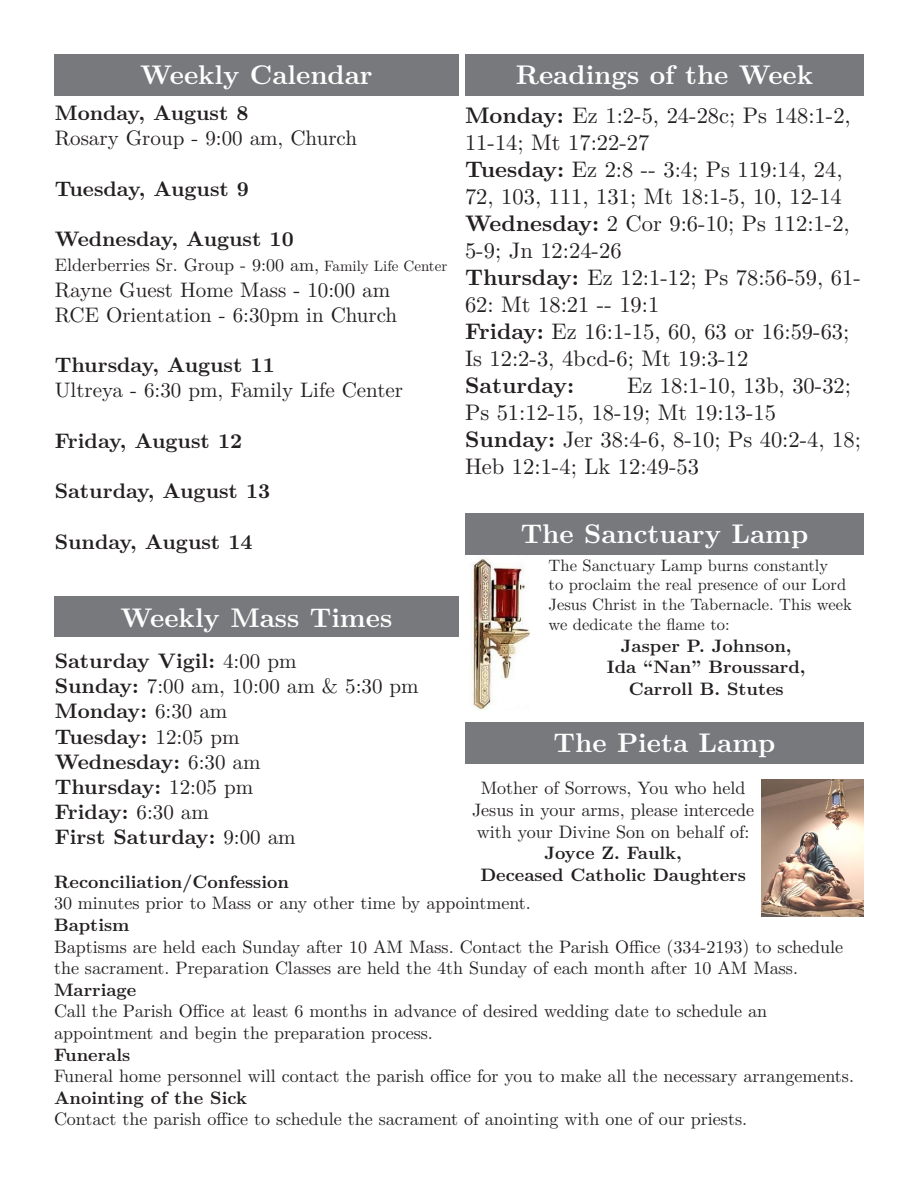
<style>
.page{position:relative;width:918px;height:1188px;background:#fff}
.page>*{position:absolute;margin:0;border:0;box-sizing:border-box;transform-origin:0 0}
.t1{font:700 27px "LM Roman 10";color:#fff}
.t2{font:22.5px/27px "LM Roman 10";color:#231f20}
.t3{font:700 22.5px "LM Roman 10";color:#231f20}
.t4{font:700 21px/25.2px "LM Roman 10";color:#231f20}
.t5{font:21px/25.2px "LM Roman 10";color:#231f20}
.t6{font:18px/21.6px "LM Roman 10";color:#231f20}
.t7{font:700 18px/21.6px "LM Roman 10";color:#231f20;text-align:center}
.t8{font:16.5px/19.8px "LM Roman 10";color:#231f20}
.s1{font-size:15px}
.s2{font-weight:700}
.s3{font-weight:400}
</style>
<div class="page">
<div style="left:54px;top:54px;width:405px;height:41px;background:#77797c"></div>
<div style="left:54px;top:597px;width:405px;height:40px;background:#77797c"></div>
<div style="left:465px;top:54px;width:399px;height:41px;background:#77797c"></div>
<img style="left:761px;top:780px;width:103px;height:136px">
<img style="left:471px;top:558px;width:58px;height:152px">
<div style="left:465px;top:513px;width:399px;height:41px;background:#77797c"></div>
<div style="left:465px;top:722px;width:399px;height:41px;background:#77797c"></div>
<h1 class="t1" style="left:140px;top:54px;width:234px">Weekly Calendar</h1>
<p class="t4" style="left:55px;top:99px;width:195px">Monday, August 8</p>
<p class="t5" style="left:55px;top:124px;width:304px">Rosary Group - 9:00 am, Church</p>
<p class="t4" style="left:55px;top:174px;width:196px">Tuesday, August 9</p>
<p class="t4" style="left:55px;top:225px;width:241px">Wednesday, August 10</p>
<p class="t6" style="left:55px;top:253px;width:394px">Elderberries Sr. Group - 9:00 am, <span class="s1">Family Life Center</span></p>
<p class="t5" style="left:55px;top:275px;width:344px">Rayne Guest Home Mass - 10:00 am<br>RCE Orientation - 6:30pm in Church</p>
<p class="t4" style="left:55px;top:351px;width:222px">Thursday, August 11</p>
<p class="t5" style="left:55px;top:376px;width:350px">Ultreya - 6:30 pm, Family Life Center</p>
<p class="t4" style="left:55px;top:426px;width:189px">Friday, August 12</p>
<p class="t4" style="left:55px;top:477px;width:217px">Saturday, August 13</p>
<p class="t4" style="left:55px;top:527px;width:199px">Sunday, August 14</p>
<h1 class="t1" style="left:516px;top:54px;width:299px">Readings of the Week</h1>
<p class="t2" style="left:465px;top:100px;width:397px"><span class="s2">Monday:</span> Ez 1:2-5, 24-28c; Ps 148:1-2,<br>11-14; Mt 17:22-27<br><span class="s2">Tuesday:</span> Ez 2:8 -- 3:4; Ps 119:14, 24,<br>72, 103, 111, 131; Mt 18:1-5, 10, 12-14<br><span class="s2">Wednesday:</span> 2 Cor 9:6-10; Ps 112:1-2,<br>5-9; Jn 12:24-26<br><span class="s2">Thursday:</span> Ez 12:1-12; Ps 78:56-59, 61-<br>62: Mt 18:21 -- 19:1<br><span class="s2">Friday:</span> Ez 16:1-15, 60, 63 or 16:59-63;<br>Is 12:2-3, 4bcd-6; Mt 19:3-12</p>
<p class="t3" style="left:465px;top:368px;width:111px">Saturday:</p>
<p class="t2" style="left:465px;top:370px;width:397px;text-indent:162px">Ez 18:1-10, 13b, 30-32;<br>Ps 51:12-15, 18-19; Mt 19:13-15<br><span class="s2">Sunday:</span> Jer 38:4-6, 8-10; Ps 40:2-4, 18;<br>Heb 12:1-4; Lk 12:49-53</p>
<h1 class="t1" style="left:521px;top:513px;width:289px">The Sanctuary Lamp</h1>
<p class="t8" style="left:549px;top:554px;width:305px">The Sanctuary Lamp burns constantly<br>to proclaim the real presence of our Lord Jesus Christ in the Tabernacle. This week we dedicate the flame to:</p>
<p class="t7" style="left:607px;top:633px;width:200px">Jasper P. Johnson,<br>Ida “Nan” Broussard,<br>Carroll B. Stutes</p>
<h1 class="t1" style="left:121px;top:596px;width:273px">Weekly Mass Times</h1>
<p class="t4" style="left:55px;top:647px;width:366px">Saturday Vigil: <span class="s3">4:00 pm<br></span>Sunday: <span class="s3">7:00 am, 10:00 am &amp; 5:30 pm<br></span>Monday: <span class="s3">6:30 am<br></span>Tuesday: <span class="s3">12:05 pm<br></span>Wednesday: <span class="s3">6:30 am<br></span>Thursday: <span class="s3">12:05 pm<br></span>Friday: <span class="s3">6:30 am<br></span>First Saturday: <span class="s3">9:00 am</span></p>
<p class="t7" style="left:54px;top:869px;width:237px">Reconciliation/Confession</p>
<p class="t6" style="left:54px;top:891px;width:478px">30 minutes prior to Mass or any other time by appointment.</p>
<p class="t7" style="left:54px;top:913px;width:77px">Baptism</p>
<p class="t6" style="left:54px;top:934px;width:791px">Baptisms are held each Sunday after 10 AM Mass. Contact the Parish Office (334-2193) to schedule the sacrament. Preparation Classes are held the 4th Sunday of each month after 10 AM Mass.</p>
<p class="t7" style="left:54px;top:977px;width:84px">Marriage</p>
<p class="t6" style="left:54px;top:999px;width:715px">Call the Parish Office at least 6 months in advance of desired wedding date to schedule an appointment and begin the preparation process.</p>
<p class="t7" style="left:54px;top:1042px;width:78px">Funerals</p>
<p class="t6" style="left:54px;top:1064px;width:802px">Funeral home personnel will contact the parish office for you to make all the necessary arrangements.</p>
<p class="t7" style="left:54px;top:1085px;width:194px">Anointing of the Sick</p>
<p class="t6" style="left:54px;top:1107px;width:695px">Contact the parish office to schedule the sacrament of anointing with one of our priests.</p>
<h1 class="t1" style="left:554px;top:722px;width:223px">The Pieta Lamp</h1>
<p class="t6" style="left:472px;top:776px;width:284px;text-align:center">Mother of Sorrows, You who held<br>Jesus in your arms, please intercede with your Divine Son on behalf of:</p>
<p class="t7" style="left:480px;top:841px;width:267px">Joyce Z. Faulk,<br>Deceased Catholic Daughters</p>
</div>
